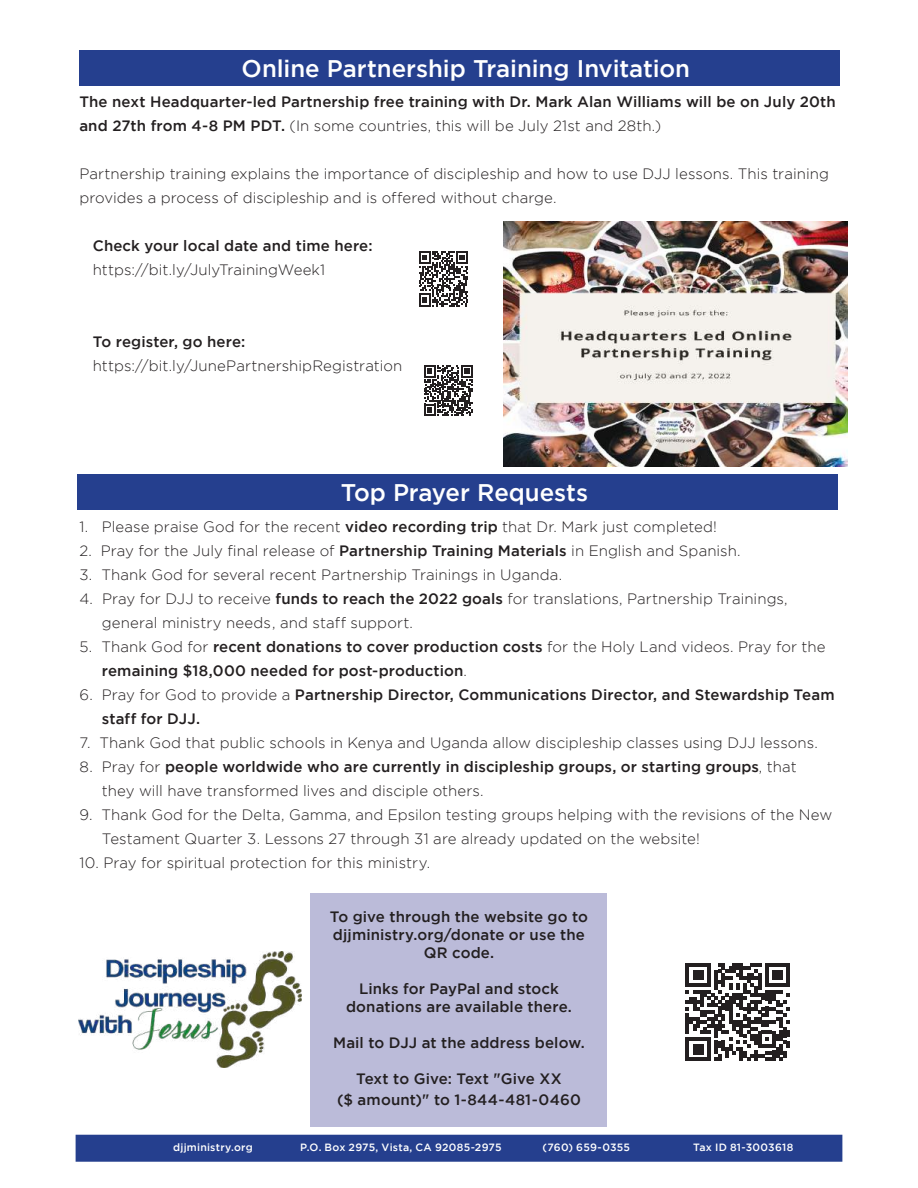
<style>
.page{position:relative;width:918px;height:1188px;background:#fff}
.page>*{position:absolute;margin:0;border:0;box-sizing:border-box;transform-origin:0 0}
.t1{font:500 24px "Gotham";letter-spacing:-.005em;color:#fff}
.t2{font:300 15px/24px "Gotham";letter-spacing:.005em;color:#231f20}
.t3{font:500 15px/24px "Gotham";letter-spacing:.01em;color:#231f20}
.t4{font:500 10.5px "Gotham";letter-spacing:.02em;color:#fff}
.s1{font-weight:300}
.s2{font-weight:500}
</style>
<div class="page">
<div style="left:76px;top:1135px;width:766px;height:27px;background:#253f8e"></div>
<div style="left:78px;top:474px;width:760px;height:35px;background:#253f8e"></div>
<div style="left:79px;top:51px;width:760px;height:35px;background:#253f8e"></div>
<svg style="left:419px;top:251px;width:49px;height:56px"></svg>
<svg style="left:424px;top:365px;width:49px;height:51px"></svg>
<div style="left:310px;top:893px;width:298px;height:233px;background:#bbbbd9"></div>
<svg style="left:685px;top:963px;width:105px;height:98px"></svg>
<img style="left:79px;top:952px;width:222px;height:115px">
<img style="left:503px;top:221px;width:345px;height:245px">
<h1 class="t1" style="left:241px;top:55px;width:450px">Online Partnership Training Invitation</h1>
<p class="t3" style="left:79px;top:89px;width:758px">The next Headquarter-led Partnership free training with Dr. Mark Alan Williams will be on July 20th and 27th from 4-8 PM PDT. <span class="s1">(In some countries, this will be July 21st and 28th.)</span></p>
<p class="t2" style="left:79px;top:161px;width:751px">Partnership training explains the importance of discipleship and how to use DJJ lessons. This training provides a process of discipleship and is offered without charge.</p>
<p class="t3" style="left:93px;top:233px;width:281px">Check your local date and time here:</p>
<p class="t2" style="left:93px;top:257px;width:234px">https://bit.ly/JulyTrainingWeek1</p>
<p class="t3" style="left:93px;top:329px;width:154px">To register, go here:</p>
<p class="t2" style="left:93px;top:353px;width:311px">https://bit.ly/JunePartnershipRegistration</p>
<h1 class="t1" style="left:341px;top:478px;width:249px">Top Prayer Requests</h1>
<p class="t2" style="left:79px;top:514px;width:639px">1. Please praise God for the recent <span class="s2">video recording trip</span> that Dr. Mark just completed!</p>
<p class="t2" style="left:79px;top:538px;width:663px">2. Pray for the July final release of <span class="s2">Partnership Training Materials</span> in English and Spanish.</p>
<p class="t2" style="left:79px;top:562px;width:484px">3. Thank God for several recent Partnership Trainings in Uganda.</p>
<p class="t2" style="left:102px;top:586px;width:687px;text-indent:-22px">4. Pray for DJJ to receive <span class="s2">funds to reach the 2022 goals</span> for translations, Partnership Trainings, general ministry needs, and staff support.</p>
<p class="t3" style="left:102px;top:634px;width:725px;text-indent:-22px"><span class="s1">5. Thank God for</span> recent donations to cover production costs <span class="s1">for the Holy Land videos. Pray for the </span>remaining $18,000 needed for post-production<span class="s1">.</span></p>
<p class="t3" style="left:102px;top:682px;width:734px;text-indent:-22px"><span class="s1">6. Pray for God to provide a</span> Partnership Director, Communications Director, and Stewardship Team staff for DJJ.</p>
<p class="t2" style="left:79px;top:730px;width:740px">7. Thank God that public schools in Kenya and Uganda allow discipleship classes using DJJ lessons.</p>
<p class="t3" style="left:102px;top:754px;width:696px;text-indent:-22px"><span class="s1">8. Pray for</span> people worldwide who are currently in discipleship groups, or starting groups<span class="s1">, that they will have transformed lives and disciple others.</span></p>
<p class="t2" style="left:102px;top:802px;width:732px;text-indent:-22px">9. Thank God for the Delta, Gamma, and Epsilon testing groups helping with the revisions of the New<br>Testament Quarter 3. Lessons 27 through 31 are already updated on the website!</p>
<p class="t2" style="left:79px;top:850px;width:352px">10. Pray for spiritual protection for this ministry.</p>
<p class="t3" style="left:330px;top:907px;width:260px;line-height:18px;text-align:center">To give through the website go to djjministry.org/donate or use the<br>QR code.</p>
<p class="t3" style="left:346px;top:979px;width:227px;line-height:18px;text-align:center">Links for PayPal and stock donations are available there.</p>
<p class="t3" style="left:333px;top:1030px;width:253px">Mail to DJJ at the address below.</p>
<p class="t3" style="left:337px;top:1068px;width:245px;line-height:21px;text-align:center">Text to Give: Text "Give XX<br>($ amount)" to 1-844-481-0460</p>
<p class="t4" style="left:173px;top:1142px;width:81px">djjministry.org</p>
<p class="t4" style="left:300px;top:1142px;width:203px">P.O. Box 2975, Vista, CA 92085-2975</p>
<p class="t4" style="left:543px;top:1142px;width:89px">(760) 659-0355</p>
<p class="t4" style="left:693px;top:1142px;width:102px">Tax ID 81-3003618</p>
</div>
